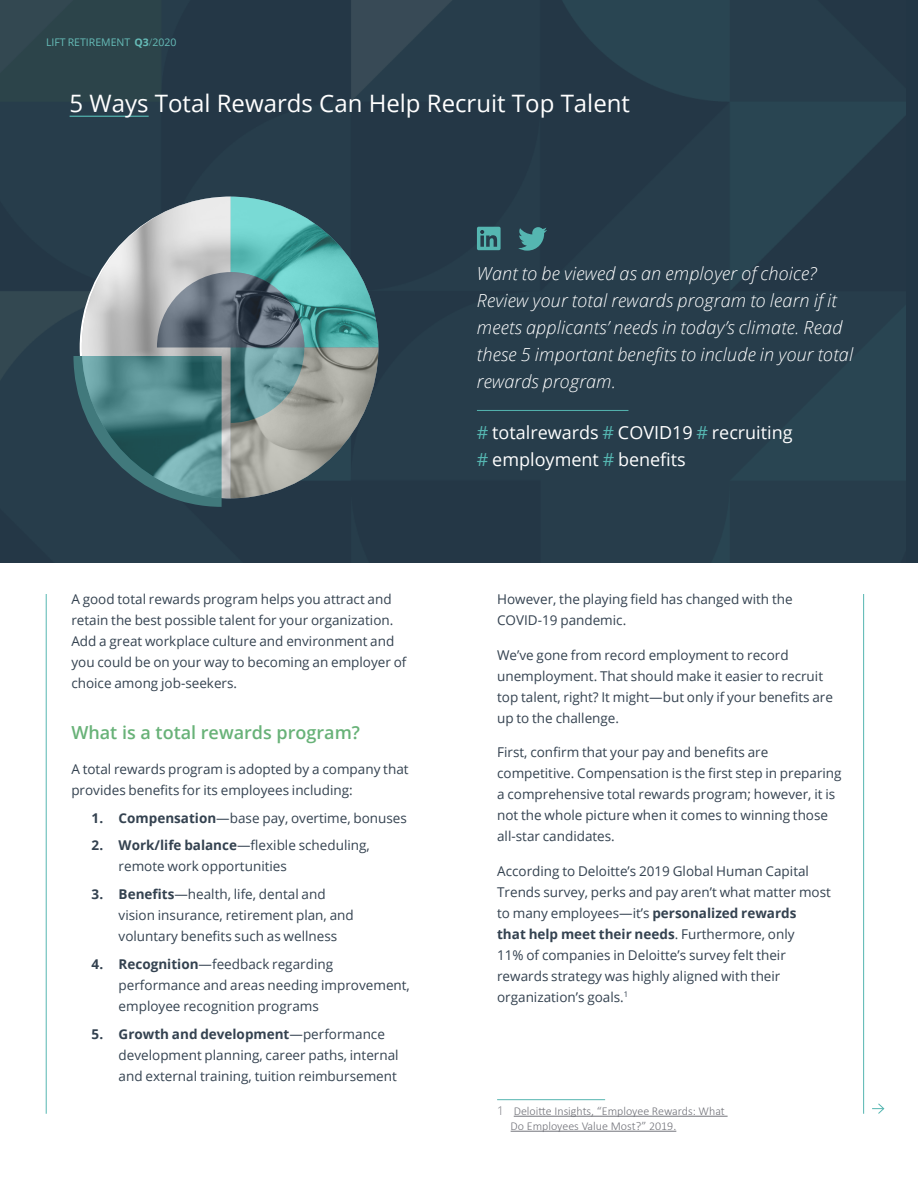
<style>
.page{position:relative;width:918px;height:1188px;background:#fff}
.page>*{position:absolute;margin:0;border:0;box-sizing:border-box;transform-origin:0 0}
.t1{font:24px "Open Sans";color:#fff}
.t2{font:italic 300 18px/27px "Open Sans";letter-spacing:.01em;color:#fff}
.t3{font:18px/27px "Open Sans";color:#fff}
.t4{font:600 18px "Open Sans";color:#68b278}
.t5{font:13.5px/21px "Open Sans";color:#344250}
.t6{font:300 12px/15px "Calibri";color:#72737a}
.t7{font:10.5px "Open Sans";color:#66bcb8}
.s1{font-weight:700}
.s2{font-weight:300}
.s3{color:#55b6b1}
.s4{font-family:"Open Sans"}
</style>
<div class="page">
<div style="left:0;top:0;width:905px;height:563px;background:#273d4b"></div>
<svg style="left:73px;top:197px;width:305px;height:310px;background:#2b4451"></svg>
<img style="left:82px;top:197px;width:296px;height:301px">
<svg style="left:872px;top:1103px;width:13px;height:11px"></svg>
<hr style="left:46px;top:594px;width:1px;height:520px;background:#55b6b1">
<hr style="left:863px;top:594px;width:1px;height:520px;background:#55b6b1">
<hr style="left:70px;top:116px;width:79px;height:1px;background:#55b6b1">
<svg style="left:518px;top:227px;width:29px;height:24px"></svg>
<svg style="left:477px;top:227px;width:24px;height:23px"></svg>
<hr style="left:477px;top:410px;width:151px;height:1px;background:#55b6b1">
<hr style="left:497px;top:1099px;width:108px;height:1px;background:#55b6b1">
<hr style="left:514px;top:1116px;width:214px;height:1px;background:#72737a">
<hr style="left:511px;top:1131px;width:165px;height:1px;background:#72737a">
<p class="t7" style="left:46px;top:35px;width:132px">LIFT RETIREMENT <span class="s1">Q3</span><span class="s2">/</span>2020</p>
<h1 class="t1" style="left:70px;top:87px;width:562px">5 Ways Total Rewards Can Help Recruit Top Talent</h1>
<p class="t5" style="left:71px;top:589px;width:337px">A good total rewards program helps you attract and retain the best possible talent for your organization.<br>Add a great workplace culture and environment and you could be on your way to becoming an employer of choice among job-seekers.</p>
<h2 class="t4" style="left:71px;top:720px;width:290px">What is a total rewards program?</h2>
<p class="t5" style="left:71px;top:758px;width:339px">A total rewards program is adopted by a company that provides benefits for its employees including:</p>
<p class="t5" style="left:92px;top:807px;width:317px"><span class="s1">1. Compensation</span>—base pay, overtime, bonuses</p>
<p class="t5" style="left:119px;top:835px;width:253px;text-indent:-27px"><span class="s1">2. Work/life balance</span>—flexible scheduling, remote work opportunities</p>
<p class="t5" style="left:119px;top:883px;width:237px;text-indent:-27px"><span class="s1">3. Benefits</span>—health, life, dental and vision insurance, retirement plan, and voluntary benefits such as wellness</p>
<p class="t5" style="left:119px;top:953px;width:293px;text-indent:-27px"><span class="s1">4. Recognition</span>—feedback regarding performance and areas needing improvement, employee recognition programs</p>
<p class="t5" style="left:119px;top:1023px;width:282px;text-indent:-27px"><span class="s1">5. Growth and development</span>—performance development planning, career paths, internal and external training, tuition reimbursement</p>
<h2 class="t2" style="left:477px;top:260px;width:378px">Want to be viewed as an employer of choice?<br>Review your total rewards program to learn if it meets applicants’ needs in today’s climate. Read these 5 important benefits to include in your total rewards program.</h2>
<h2 class="t3" style="left:477px;top:418px;width:317px"><span class="s3">#</span> totalrewards <span class="s3">#</span> COVID19 <span class="s3">#</span> recruiting <span class="s3">#</span> employment <span class="s3">#</span> benefits</h2>
<p class="t5" style="left:497px;top:589px;width:297px">However, the playing field has changed with the<br>COVID-19 pandemic.</p>
<p class="t5" style="left:497px;top:644px;width:337px">We’ve gone from record employment to record unemployment. That should make it easier to recruit top talent, right? It might—but only if your benefits are up to the challenge.</p>
<p class="t5" style="left:497px;top:742px;width:346px">First, confirm that your pay and benefits are competitive. Compensation is the first step in preparing a comprehensive total rewards program; however, it is not the whole picture when it comes to winning those all-star candidates.</p>
<p class="t5" style="left:497px;top:860px;width:335px">According to Deloitte’s 2019 Global Human Capital Trends survey, perks and pay aren’t what matter most to many employees—it’s <span class="s1">personalized rewards<br>that help meet their needs</span>. Furthermore, only<br>11% of companies in Deloitte’s survey felt their rewards strategy was highly aligned with their organization’s goals.<sup>1</sup></p>
<p class="t6" style="left:511px;top:1103px;width:216px;text-indent:-13px"><span class="s4">1</span> Deloitte Insights, “Employee Rewards: What<br>Do Employees Value Most?” 2019.</p>
</div>
